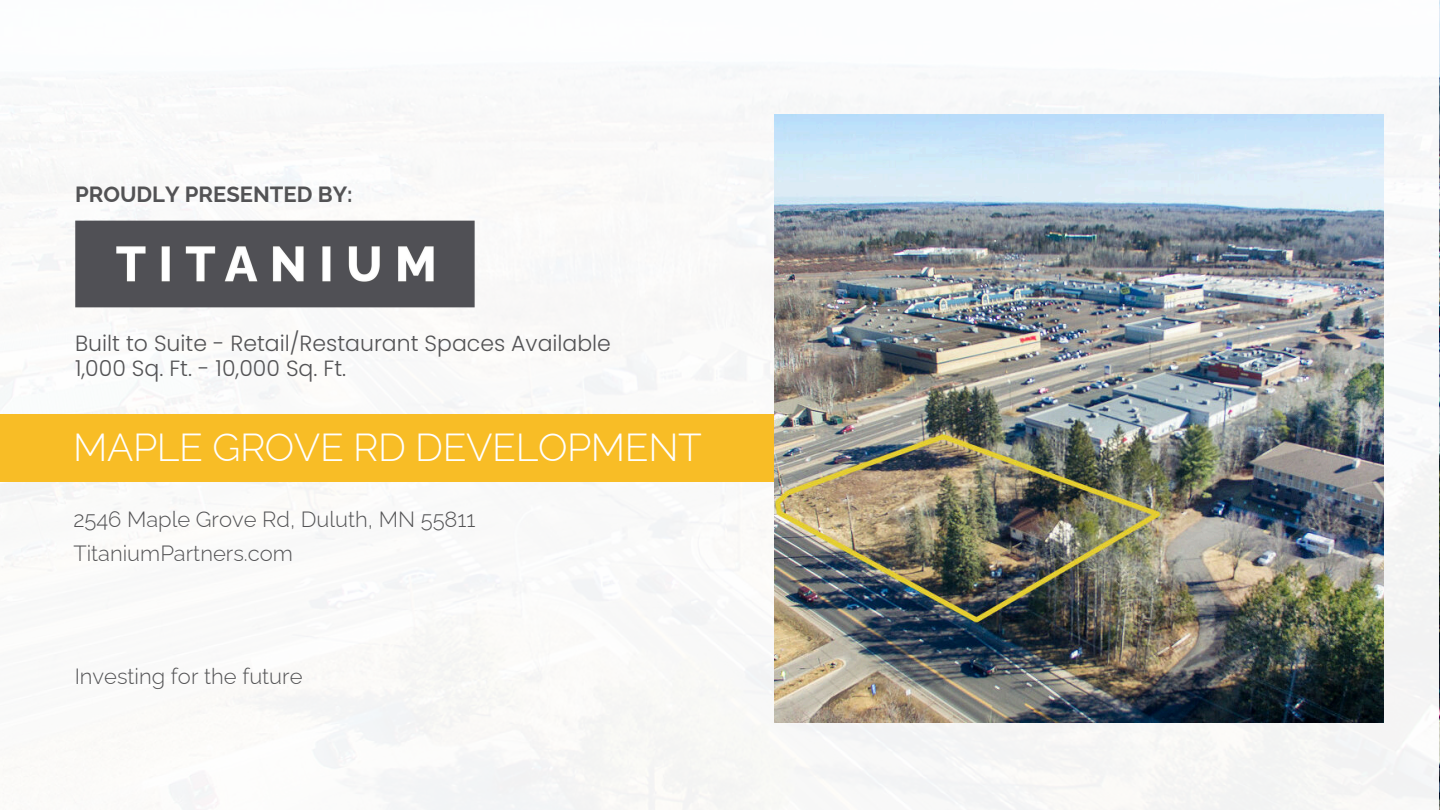
<style>
.page{position:relative;width:1440px;height:810px;background:#fff}
.page>*{position:absolute;margin:0;border:0;box-sizing:border-box;transform-origin:0 0}
.t1{font:300 39px "Raleway";letter-spacing:-.01em;color:#fff}
.t2{font:300 22px "Raleway";color:#535355}
.t3{font:300 22px "Poppins";color:#535355}
.t4{font:700 22px "Raleway";color:#535355}
</style>
<div class="page">
<div style="left:0;top:415px;width:876px;height:67px;background:#f8bd26"></div>
<img style="left:775px;top:114px;width:608px;height:609px">
<img style="left:66px;top:213px;width:409px;height:102px">
<p class="t4" style="left:75px;top:182px;width:279px">PROUDLY PRESENTED BY:</p>
<p class="t3" style="left:75px;top:328px;width:537px">Built to Suite - Retail/Restaurant Spaces Available</p>
<p class="t3" style="left:75px;top:353px;width:273px">1,000 Sq. Ft. - 10,000 Sq. Ft.</p>
<h2 class="t1" style="left:73px;top:425px;width:630px">MAPLE GROVE RD DEVELOPMENT</h2>
<p class="t2" style="left:73px;top:506px;width:404px">2546 Maple Grove Rd, Duluth, MN 55811</p>
<h1 class="t2" style="left:73px;top:540px;width:221px">TitaniumPartners.com</h1>
<p class="t2" style="left:75px;top:664px;width:229px">Investing for the future</p>
</div>
